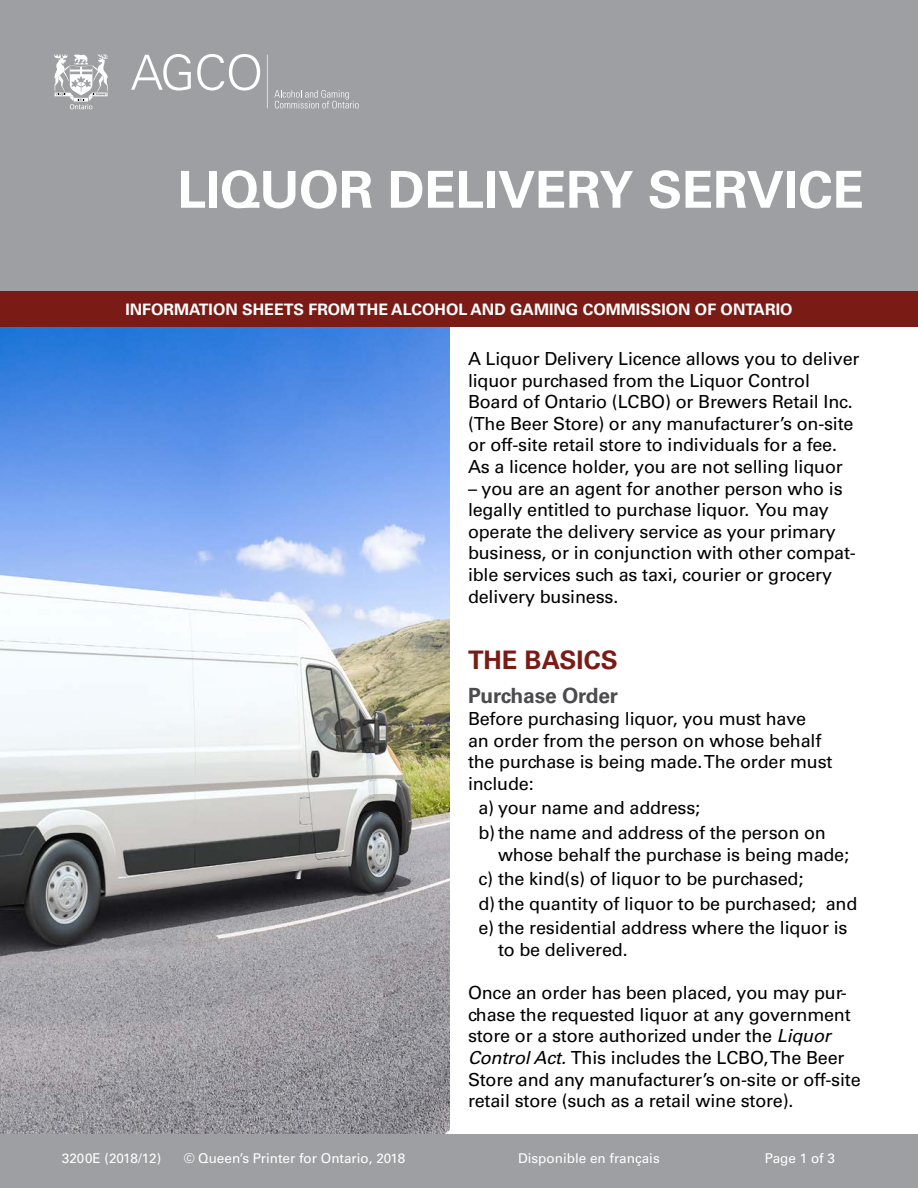
<style>
.page{position:relative;width:918px;height:1188px;background:#fff}
.page>*{position:absolute;margin:0;border:0;box-sizing:border-box;transform-origin:0 0}
.t1{font:700 51px "Univers LT Std";letter-spacing:-.005em;color:#fff}
.t2{font:700 25.5px "Univers LT Std";color:#7a1c15}
.t3{font:700 21px "Univers LT Std";letter-spacing:-.01em;color:#4c4c4e}
.t4{font:18px/21.6px "Univers LT Std";letter-spacing:-.01em;color:#000}
.t5{font:700 15.75px "Univers LT Std";color:#fff}
.t6{font:13.5px "Univers LT Std";color:#fff}
.s1{font-style:italic}
</style>
<div class="page">
<img style="left:0;top:327px;width:450px;height:807px">
<div style="left:0;top:0;width:918px;height:327px;background:#9d9fa2"></div>
<div style="left:0;top:291px;width:918px;height:36px;background:#7a1c15"></div>
<svg style="left:131px;top:54px;width:60px;height:37px"></svg>
<svg style="left:197px;top:54px;width:63px;height:37px"></svg>
<hr style="left:267px;top:55px;width:1px;height:53px;background:#fff">
<svg style="left:274px;top:90px;width:85px;height:18px"></svg>
<svg style="left:54px;top:54px;width:54px;height:55px"></svg>
<div style="left:0;top:1134px;width:918px;height:54px;background:#9d9fa2"></div>
<h1 class="t1" style="left:177px;top:160px;width:688px">LIQUOR DELIVERY SERVICE</h1>
<p class="t5" style="left:126px;top:300px;width:668px">INFORMATION SHEETS FROM THE ALCOHOL AND GAMING COMMISSION OF ONTARIO</p>
<p class="t4" style="left:468px;top:348px;width:393px">A Liquor Delivery Licence allows you to deliver liquor purchased from the Liquor Control Board of Ontario (LCBO) or Brewers Retail Inc. (The Beer Store) or any manufacturer’s on-site or off-site retail store to individuals for a fee.<br>As a licence holder, you are not selling liquor</p>
<p class="t4" style="left:468px;top:477px;width:389px">– you are an agent for another person who is legally entitled to purchase liquor. You may operate the delivery service as your primary business, or in conjunction with other compat&shy;ible services such as taxi, courier or grocery delivery business.</p>
<h2 class="t2" style="left:468px;top:645px;width:151px">THE BASICS</h2>
<p class="t3" style="left:468px;top:684px;width:152px">Purchase Order</p>
<p class="t4" style="left:468px;top:708px;width:366px">Before purchasing liquor, you must have<br>an order from the person on whose behalf the purchase is being made. The order must include:</p>
<p class="t4" style="left:478px;top:796px;width:349px;line-height:24.6px">a) your name and address;<br>b) the name and address of the person on</p>
<p class="t4" style="left:478px;top:842px;width:380px;line-height:24.6px;text-indent:20px">whose behalf the purchase is being made; c) the kind(s) of liquor to be purchased;<br>d) the quantity of liquor to be purchased; and e) the residential address where the liquor is</p>
<p class="t4" style="left:498px;top:939px;width:131px">to be delivered.</p>
<p class="t4" style="left:468px;top:982px;width:394px">Once an order has been placed, you may pur&shy;chase the requested liquor at any government store or a store authorized under the <span class="s1">Liquor Control Act.</span> This includes the LCBO, The Beer Store and any manufacturer’s on-site or off-site retail store (such as a retail wine store).</p>
<p class="t6" style="left:62px;top:1150px;width:101px">3200E (2018/12)</p>
<p class="t6" style="left:184px;top:1150px;width:223px">© Queen’s Printer for Ontario, 2018</p>
<p class="t6" style="left:518px;top:1150px;width:143px">Disponible en français</p>
<p class="t6" style="left:765px;top:1150px;width:72px">Page 1 of 3</p>
</div>
